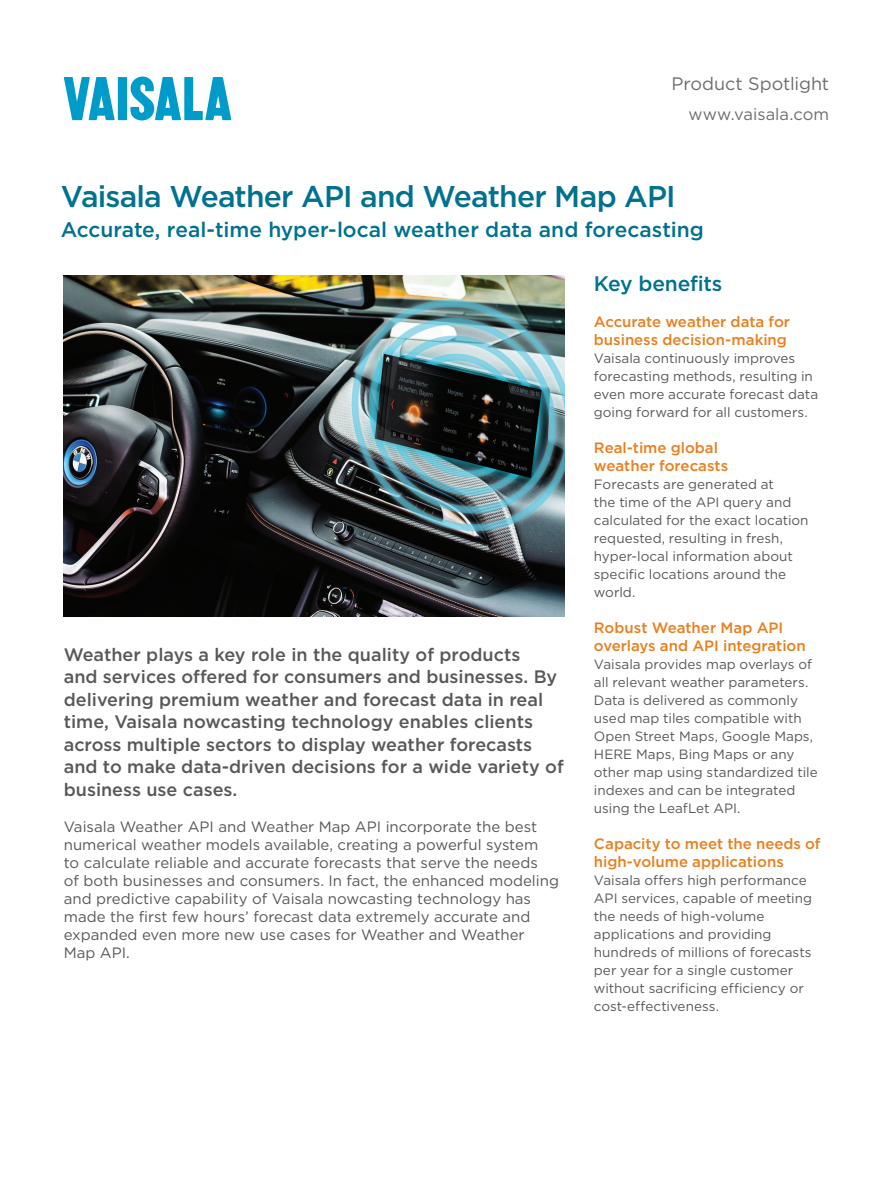
<style>
.page{position:relative;width:893px;height:1191px;background:#fff}
.page>*{position:absolute;margin:0;border:0;box-sizing:border-box;transform-origin:0 0}
.t1{font:500 30px "Gotham";letter-spacing:-.03em;color:#00718e}
.t2{font:500 21px "Gotham";letter-spacing:-.005em;color:#00718e}
.t3{font:500 18px/22.5px "Gotham";color:#57585a}
.t4{font:18px "Gotham";letter-spacing:-.005em;color:#6c6d70}
.t5{font:16.5px "Gotham";color:#6c6d70}
.t6{font:15px/18px "Gotham";color:#57585a}
.t7{font:500 15px/18px "Gotham";color:#ea7e1d}
.t8{font:13.5px/18px "Gotham";color:#57585a}
</style>
<div class="page">
<svg style="left:64px;top:77px;width:51px;height:43px"></svg>
<div style="left:118px;top:77px;width:9px;height:43px;background:#009bc8"></div>
<svg style="left:130px;top:77px;width:101px;height:43px"></svg>
<img style="left:64px;top:275px;width:500px;height:342px">
<h3 class="t4" style="left:671px;top:73px;width:159px">Product Spotlight</h3>
<p class="t5" style="left:688px;top:105px;width:142px">www.vaisala.com</p>
<h1 class="t1" style="left:61px;top:179px;width:616px">Vaisala Weather API and Weather Map API</h1>
<h2 class="t2" style="left:61px;top:217px;width:645px">Accurate, real-time hyper-local weather data and forecasting</h2>
<p class="t3" style="left:64px;top:642px;width:502px">Weather plays a key role in the quality of products<br>and services offered for consumers and businesses. By delivering premium weather and forecast data in real time, Vaisala nowcasting technology enables clients across multiple sectors to display weather forecasts and to make data-driven decisions for a wide variety of business use cases.</p>
<p class="t6" style="left:64px;top:817px;width:497px">Vaisala Weather API and Weather Map API incorporate the best numerical weather models available, creating a powerful system<br>to calculate reliable and accurate forecasts that serve the needs<br>of both businesses and consumers. In fact, the enhanced modeling and predictive capability of Vaisala nowcasting technology has made the first few hours’ forecast data extremely accurate and expanded even more new use cases for Weather and Weather Map API.</p>
<h2 class="t2" style="left:594px;top:271px;width:130px">Key benefits</h2>
<p class="t7" style="left:594px;top:312px;width:198px">Accurate weather data for business decision-making</p>
<p class="t8" style="left:594px;top:349px;width:226px">Vaisala continuously improves forecasting methods, resulting in even more accurate forecast data going forward for all customers.</p>
<p class="t7" style="left:594px;top:438px;width:136px">Real-time global weather forecasts</p>
<p class="t8" style="left:594px;top:475px;width:216px">Forecasts are generated at<br>the time of the API query and calculated for the exact location requested, resulting in fresh, hyper-local information about specific locations around the world.</p>
<p class="t7" style="left:594px;top:618px;width:213px">Robust Weather Map API overlays and API integration</p>
<p class="t8" style="left:594px;top:655px;width:225px">Vaisala provides map overlays of all relevant weather parameters.<br>Data is delivered as commonly used map tiles compatible with<br>Open Street Maps, Google Maps,<br>HERE Maps, Bing Maps or any other map using standardized tile indexes and can be integrated using the LeafLet API.</p>
<p class="t7" style="left:594px;top:834px;width:228px">Capacity to meet the needs of high-volume applications</p>
<p class="t8" style="left:594px;top:871px;width:220px">Vaisala offers high performance<br>API services, capable of meeting the needs of high-volume applications and providing hundreds of millions of forecasts per year for a single customer without sacrificing efficiency or cost-effectiveness.</p>
</div>
